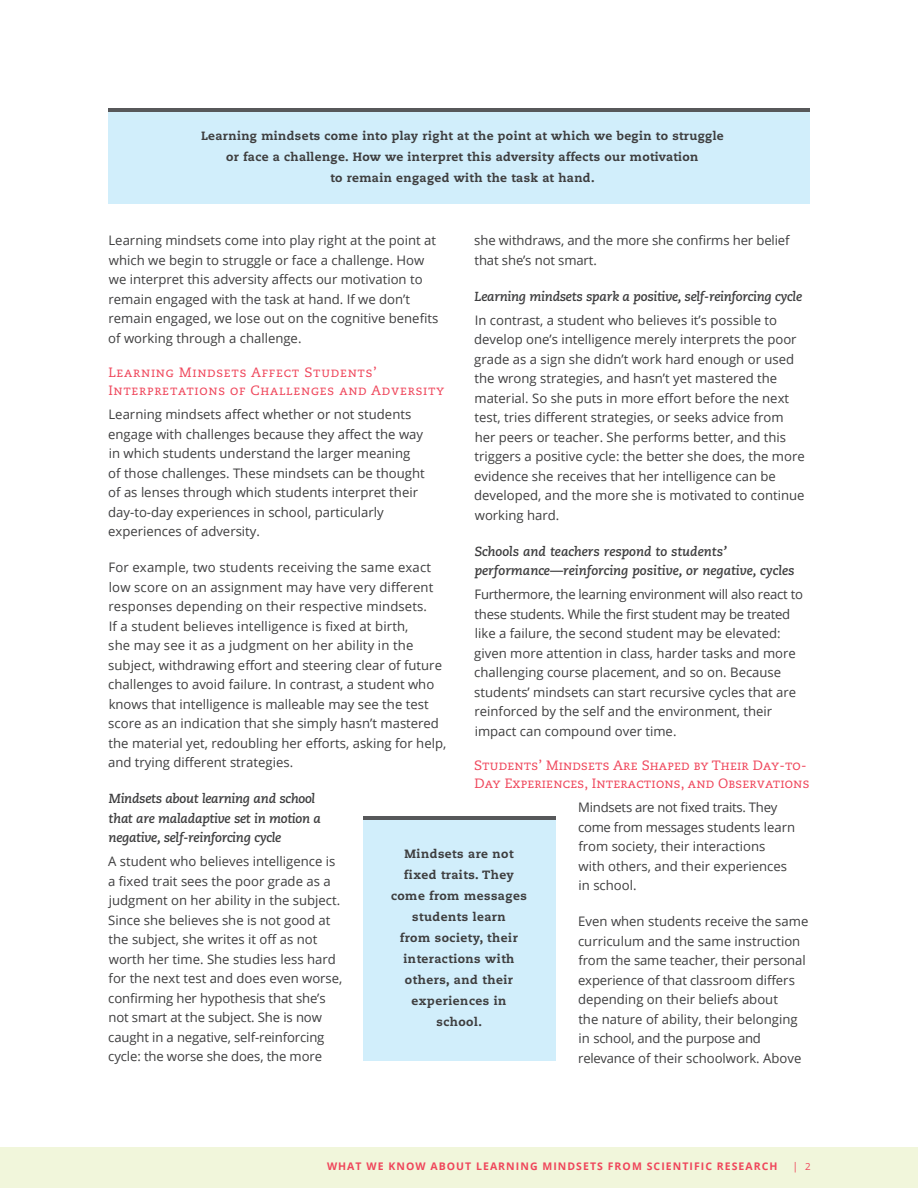
<style>
.page{position:relative;width:918px;height:1188px;background:#fff}
.page>*{position:absolute;margin:0;border:0;box-sizing:border-box;transform-origin:0 0}
.body{font:13.5px/18px "Caecilia Roman SC";letter-spacing:.01em;color:#ef465b}
.body-2{font:13.5px/18px "Caecilia Roman SC";letter-spacing:.05em;color:#ef465b}
.body-3{font:13.2px/19.5px "Open Sans";color:#3e3e3f}
.body-4{font:italic 700 13.2px/19.5px "Caecilia";letter-spacing:-.02em;color:#3e3e3f}
.subheads_space_above{font:italic 700 13.2px/19.5px "Caecilia";color:#3e3e3f}
.body-5{font:800 12px/21px "Caecilia";letter-spacing:.03em;color:#3e3e3f;text-align:center}
.t1{font:700 10.5px "Open Sans";letter-spacing:.1em;color:#ef465b}
.t2{font:10.5px "Open Sans";color:#ef465b}
.s1{font-size:9.75px}
</style>
<div class="page">
<div style="left:0;top:1147px;width:918px;height:41px;background:#f1f6db"></div>
<div style="left:108px;top:108px;width:702px;height:95px;background:#d1eefb"></div>
<hr style="left:108px;top:108px;width:702px;height:3px;background:#57585a">
<div style="left:363px;top:817px;width:192px;height:244px;background:#d1eefb"></div>
<hr style="left:363px;top:817px;width:192px;height:3px;background:#57585a">
<p class="body-5" style="left:201px;top:125px;width:524px">Learning mindsets come into play right at the point at which we begin to struggle or face a challenge. How we interpret this adversity affects our motivation<br>to remain engaged with the task at hand.</p>
<p class="body-3" style="left:474px;top:230px;width:317px">she withdraws, and the more she confirms her belief that she’s not smart.</p>
<p class="body-4" style="left:475px;top:287px;width:329px">Learning mindsets spark a positive, self-reinforcing cycle</p>
<p class="body-3" style="left:474px;top:310px;width:332px">In contrast, a student who believes it’s possible to develop one’s intelligence merely interprets the poor grade as a sign she didn’t work hard enough or used the wrong strategies, and hasn’t yet mastered the material. So she puts in more effort before the next test, tries different strategies, or seeks advice from her peers or teacher. She performs better, and this triggers a positive cycle: the better she does, the more evidence she receives that her intelligence can be developed, and the more she is motivated to continue working hard.</p>
<p class="subheads_space_above" style="left:475px;top:542px;width:321px">Schools and teachers respond to students’ performance—reinforcing positive, or negative, cycles</p>
<p class="body-3" style="left:474px;top:584px;width:330px">Furthermore, the learning environment will also react to these students. While the first student may be treated like a failure, the second student may be elevated: given more attention in class, harder tasks and more challenging course placement, and so on. Because students’ mindsets can start recursive cycles that are reinforced by the self and the environment, their impact can compound over time.</p>
<p class="body" style="left:474px;top:757px;width:337px">Students’ Mindsets Are Shaped by Their Day-to-<br>Day Experiences, Interactions, and Observations</p>
<p class="body-3" style="left:578px;top:797px;width:219px">Mindsets are not fixed traits. They come from messages students learn from society, their interactions<br>with others, and their experiences in school.</p>
<p class="body-3" style="left:578px;top:911px;width:232px">Even when students receive the same curriculum and the same instruction from the same teacher, their personal experience of that classroom differs depending on their beliefs about<br>the nature of ability, their belonging in school, and the purpose and relevance of their schoolwork. Above</p>
<p class="body-3" style="left:108px;top:230px;width:332px">Learning mindsets come into play right at the point at which we begin to struggle or face a challenge. How we interpret this adversity affects our motivation to remain engaged with the task at hand. If we don’t remain engaged, we lose out on the cognitive benefits of working through a challenge.</p>
<p class="body-2" style="left:108px;top:364px;width:338px">Learning Mindsets Affect Students’<br>Interpretations of Challenges and Adversity</p>
<p class="body-3" style="left:108px;top:404px;width:318px">Learning mindsets affect whether or not students engage with challenges because they affect the way in which students understand the larger meaning of those challenges. These mindsets can be thought of as lenses through which students interpret their day-to-day experiences in school, particularly experiences of adversity.</p>
<p class="body-3" style="left:108px;top:557px;width:340px">For example, two students receiving the same exact low score on an assignment may have very different responses depending on their respective mindsets.<br>If a student believes intelligence is fixed at birth,<br>she may see it as a judgment on her ability in the subject, withdrawing effort and steering clear of future challenges to avoid failure. In contrast, a student who knows that intelligence is malleable may see the test score as an indication that she simply hasn’t mastered the material yet, redoubling her efforts, asking for help, and trying different strategies.</p>
<p class="body-4" style="left:109px;top:789px;width:214px">Mindsets about learning and school that are maladaptive set in motion a negative, self-reinforcing cycle</p>
<p class="body-3" style="left:108px;top:851px;width:236px">A student who believes intelligence is a fixed trait sees the poor grade as a judgment on her ability in the subject.<br>Since she believes she is not good at the subject, she writes it off as not worth her time. She studies less hard for the next test and does even worse, confirming her hypothesis that she’s not smart at the subject. She is now caught in a negative, self-reinforcing cycle: the worse she does, the more</p>
<p class="body-5" style="left:391px;top:843px;width:137px">Mindsets are not fixed traits. They come from messages students learn<br>from society, their interactions with others, and their experiences in school.</p>
<p class="t1" style="left:327px;top:1159px;width:452px">WHAT WE KNOW ABOUT LEARNING MINDSETS FROM SCIENTIFIC RESEARCH</p>
<p class="t2" style="left:793px;top:1159px;width:20px">| <span class="s1">2</span></p>
</div>
